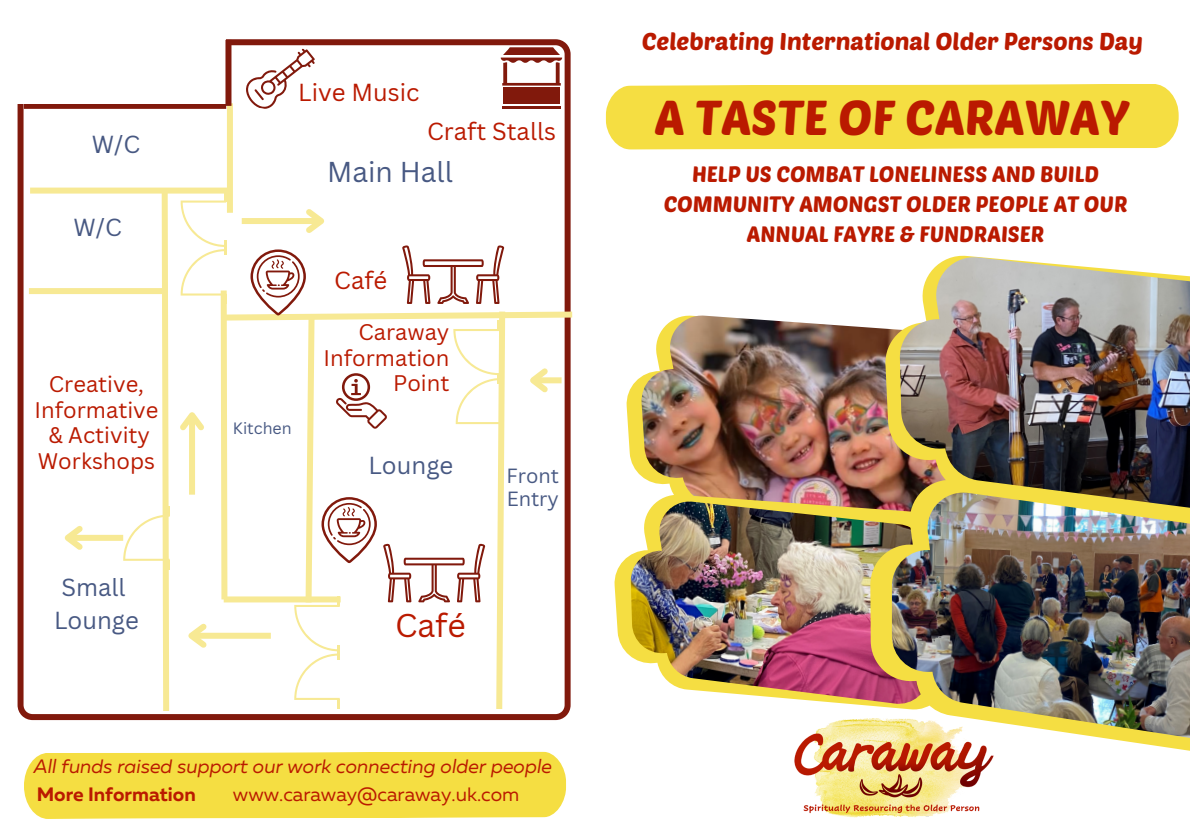
<style>
.page{position:relative;width:1190px;height:839px;background:#fff}
.page>*{position:absolute;margin:0;border:0;box-sizing:border-box;transform-origin:0 0}
.t1{font:48.2px "Poetsen One";color:#ba1a00}
.t2{font:32px "Canva Sans";color:#ba1a00}
.t3{font:28px "Canva Sans";color:#485983}
.t4{font:24px "Poetsen One";color:#ba1a00}
.t5{font:24px "Canva Sans";color:#ba1a00}
.t6{font:24px "Canva Sans";color:#485983}
.t7{font:22px "Poetsen One";color:#ba1a00}
.t8{font:22px/25.4px "Canva Sans";color:#ba1a00;text-align:center}
.t9{font:20px "Canva Sans";color:#485983}
.t10{font:italic 19.4px "Muller";color:#ba1a00}
.t11{font:19.4px "Muller";color:#ba1a00}
.t12{font:700 19.4px "Muller";color:#ba1a00}
.t13{font:16px "Canva Sans";color:#485983}
</style>
<div class="page">
<div style="left:605px;top:84px;width:574px;height:66px;background:#f5de42"></div>
<img style="left:794px;top:718px;width:199px;height:100px">
<svg style="left:626px;top:378px;width:14px;height:97px"></svg>
<img style="left:640px;top:315px;width:244px;height:178px">
<svg style="left:884px;top:328px;width:15px;height:148px;background:#d5ae50"></svg>
<img style="left:899px;top:255px;width:291px;height:221px">
<svg style="left:614px;top:493px;width:256px;height:213px"></svg>
<img style="left:630px;top:499px;width:240px;height:206px">
<img style="left:870px;top:476px;width:320px;height:282px">
<img style="left:892px;top:489px;width:298px;height:254px">
<svg style="left:18px;top:39px;width:553px;height:681px"></svg>
<div style="left:24px;top:751px;width:542px;height:68px;background:#f5de42"></div>
<div style="left:24px;top:103px;width:202px;height:6px;background:#81190c"></div>
<div style="left:30px;top:187px;width:199px;height:6px;background:#f7e994"></div>
<div style="left:29px;top:288px;width:133px;height:6px;background:#f7e994"></div>
<div style="left:227px;top:103px;width:6px;height:110px;background:#f7e994"></div>
<div style="left:0;top:0;width:226px;height:103px;background:#fff"></div>
<svg style="left:501px;top:47px;width:61px;height:39px"></svg>
<hr style="left:502px;top:106px;width:59px;height:3px;background:#81190c">
<div style="left:503px;top:87px;width:56px;height:17px;background:#81190c"></div>
<div style="left:68px;top:535px;width:55px;height:6px;background:#f7e994"></div>
<svg style="left:58px;top:520px;width:30px;height:35px"></svg>
<svg style="left:123px;top:184px;width:450px;height:533px"></svg>
<div style="left:225px;top:40px;width:6px;height:66px;background:#81190c"></div>
<svg style="left:244px;top:42px;width:72px;height:72px"></svg>
<p class="t6" style="left:92px;top:127px;width:50px">W/C</p>
<p class="t6" style="left:74px;top:210px;width:50px">W/C</p>
<p class="t8" style="left:35px;top:371px;width:125px">Creative,<br>Informative</p>
<p class="t8" style="left:38px;top:422px;width:119px">&amp; Activity<br>Workshops</p>
<p class="t6" style="left:62px;top:570px;width:66px">Small</p>
<p class="t6" style="left:54px;top:603px;width:86px">Lounge</p>
<p class="t5" style="left:298px;top:75px;width:123px">Live Music</p>
<p class="t5" style="left:427px;top:114px;width:130px">Craft Stalls</p>
<p class="t3" style="left:327px;top:152px;width:127px">Main Hall</p>
<p class="t13" style="left:233px;top:416px;width:60px">Kitchen</p>
<p class="t5" style="left:334px;top:263px;width:55px">Café</p>
<p class="t8" style="left:358px;top:319px;width:92px">Caraway</p>
<p class="t8" style="left:324px;top:344px;width:127px">Information</p>
<p class="t8" style="left:393px;top:370px;width:58px">Point</p>
<p class="t6" style="left:368px;top:448px;width:86px">Lounge</p>
<p class="t9" style="left:507px;top:461px;width:54px">Front</p>
<p class="t9" style="left:507px;top:484px;width:54px">Entry</p>
<p class="t2" style="left:395px;top:602px;width:72px">Café</p>
<p class="t10" style="left:34px;top:757px;width:520px">All funds raised support our work connecting older people</p>
<p class="t12" style="left:37px;top:786px;width:161px">More Information</p>
<p class="t11" style="left:233px;top:786px;width:288px">www.caraway@caraway.uk.com</p>
<p class="t4" style="left:642px;top:26px;width:503px">Celebrating International Older Persons Day</p>
<p class="t1" style="left:655px;top:86px;width:476px">A TASTE OF CARAWAY</p>
<p class="t7" style="left:692px;top:160px;width:409px">HELP US COMBAT LONELINESS AND BUILD</p>
<p class="t7" style="left:664px;top:190px;width:465px">COMMUNITY AMONGST OLDER PEOPLE AT OUR</p>
<p class="t7" style="left:747px;top:220px;width:299px">ANNUAL FAYRE &amp; FUNDRAISER</p>
</div>
